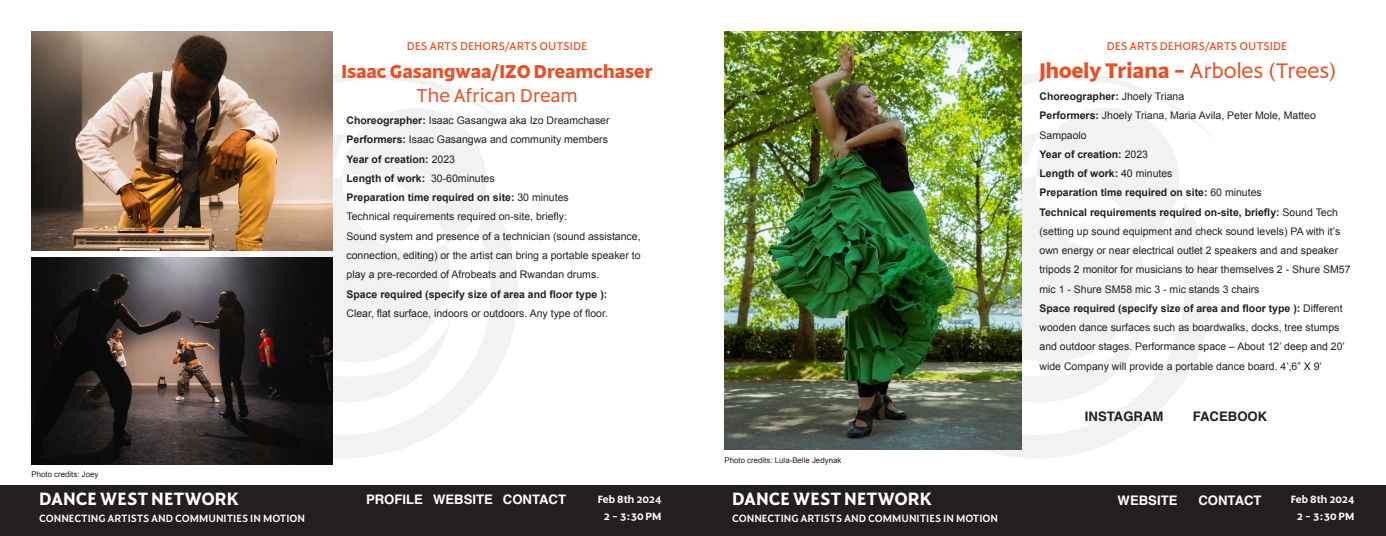
<style>
.page{position:relative;width:1386px;height:536px;background:#fff}
.page>*{position:absolute;margin:0;border:0;box-sizing:border-box;transform-origin:0 0}
.t1{font:300 22.75px "Harmonique";color:#e95123}
.t2{font:700 20.12px "Harmonique";color:#e95123}
.t3{font:300 20.12px "Harmonique";color:#e95123}
.t4{font:600 19.25px "Harmonique";color:#fff}
.t5{font:700 13.12px "Helvetica";color:#fff}
.t6{font:700 13.12px "Helvetica";color:#231f20}
.t7{font:12.25px "Harmonique";color:#e95123}
.t8{font:500 11.38px "Harmonique";color:#fff}
.t9{font:600 11.38px/17.5px "Harmonique";color:#fff;text-align:center}
.t10{font:10.5px/19.2px "Arial";color:#231f20}
.t11{font:700 10.5px "Arial";color:#231f20}
.t12{font:7.88px "Arial";color:#231f20}
.s1{font-weight:700}
.s2{font-weight:400}
</style>
<div class="page">
<div style="left:693px;top:485px;width:693px;height:51px;background:#231f20"></div>
<svg style="left:112px;top:72px;width:406px;height:393px"></svg>
<svg style="left:334px;top:99px;width:161px;height:161px"></svg>
<svg style="left:805px;top:72px;width:406px;height:386px"></svg>
<svg style="left:1027px;top:99px;width:161px;height:161px"></svg>
<div style="left:0;top:485px;width:693px;height:51px;background:#231f20"></div>
<img style="left:32px;top:32px;width:301px;height:218px">
<img style="left:32px;top:258px;width:301px;height:206px">
<img style="left:724px;top:32px;width:298px;height:417px">
<p class="t7" style="left:407px;top:40px;width:182px">DES ARTS DEHORS/ARTS OUTSIDE</p>
<p class="t2" style="left:341px;top:61px;width:313px">Isaac Gasangwaa/IZO Dreamchaser</p>
<p class="t3" style="left:416px;top:86px;width:163px">The African Dream</p>
<p class="t10" style="left:346px;top:111px;width:265px"><span class="s1">Choreographer:</span> Isaac Gasangwa aka Izo Dreamchaser</p>
<p class="t10" style="left:346px;top:130px;width:263px"><span class="s1">Performers:</span> Isaac Gasangwa and community members</p>
<p class="t11" style="left:346px;top:152px;width:110px">Year of creation: <span class="s2">2023</span></p>
<p class="t11" style="left:346px;top:171px;width:150px">Length of work: <span class="s2">30-60minutes</span></p>
<p class="t11" style="left:346px;top:190px;width:224px">Preparation time required on site: <span class="s2">30 minutes</span></p>
<p class="t10" style="left:346px;top:207px;width:222px">Technical requirements required on-site, briefly:</p>
<p class="t10" style="left:346px;top:226px;width:296px;text-align:justify">Sound system and presence of a technician (sound assistance, connection, editing) or the artist can bring a portable speaker to play a pre-recorded of Afrobeats and Rwandan drums.</p>
<p class="t11" style="left:346px;top:287px;width:262px">Space required (specify size of area and floor type ):</p>
<p class="t10" style="left:346px;top:303px;width:263px">Clear, flat surface, indoors or outdoors. Any type of floor.</p>
<p class="t12" style="left:32px;top:468px;width:68px">Photo credits: Joey</p>
<h3 class="t4" style="left:39px;top:489px;width:202px">DANCE WEST NETWORK</h3>
<p class="t8" style="left:39px;top:513px;width:268px">CONNECTING ARTISTS AND COMMUNITIES IN MOTION</p>
<p class="t5" style="left:366px;top:491px;width:58px">PROFILE</p>
<p class="t5" style="left:433px;top:491px;width:61px">WEBSITE</p>
<p class="t5" style="left:503px;top:491px;width:65px">CONTACT</p>
<p class="t9" style="left:598px;top:490px;width:65px">Feb 8th 2024<br>2 - 3:30 PM</p>
<p class="t12" style="left:724px;top:455px;width:118px">Photo credits: Lula-Belle Jedynak</p>
<h3 class="t4" style="left:732px;top:489px;width:202px">DANCE WEST NETWORK</h3>
<p class="t8" style="left:732px;top:513px;width:268px">CONNECTING ARTISTS AND COMMUNITIES IN MOTION</p>
<p class="t7" style="left:1107px;top:40px;width:182px">DES ARTS DEHORS/ARTS OUTSIDE</p>
<p class="t1" style="left:1040px;top:59px;width:299px"><span class="s1">Jhoely Triana -</span> Arboles (Trees)</p>
<p class="t11" style="left:1039px;top:89px;width:146px">Choreographer: <span class="s2">Jhoely Triana</span></p>
<p class="t10" style="left:1039px;top:106px;width:278px"><span class="s1">Performers:</span> Jhoely Triana, Maria Avila, Peter Mole, Matteo<br>Sampaolo</p>
<p class="t11" style="left:1039px;top:147px;width:110px">Year of creation: <span class="s2">2023</span></p>
<p class="t11" style="left:1039px;top:166px;width:135px">Length of work: <span class="s2">40 minutes</span></p>
<p class="t11" style="left:1039px;top:186px;width:224px">Preparation time required on site: <span class="s2">60 minutes</span></p>
<p class="t10" style="left:1039px;top:202px;width:313px"><span class="s1">Technical requirements required on-site, briefly:</span> Sound Tech (setting up sound equipment and check sound levels) PA with it’s own energy or near electrical outlet 2 speakers and and speaker tripods 2 monitor for musicians to hear themselves 2 - Shure SM57 mic 1 - Shure SM58 mic 3 - mic stands 3 chairs</p>
<p class="t10" style="left:1039px;top:298px;width:307px"><span class="s1">Space required (specify size of area and floor type ):</span> Different wooden dance surfaces such as boardwalks, docks, tree stumps and outdoor stages. Performance space – About 12’ deep and 20’ wide Company will provide a portable dance board. 4’,6” X 9’</p>
<p class="t6" style="left:1085px;top:408px;width:80px">INSTAGRAM</p>
<p class="t6" style="left:1193px;top:408px;width:76px">FACEBOOK</p>
<p class="t5" style="left:1118px;top:492px;width:61px">WEBSITE</p>
<p class="t5" style="left:1198px;top:492px;width:65px">CONTACT</p>
<p class="t9" style="left:1291px;top:490px;width:65px">Feb 8th 2024<br>2 - 3:30 PM</p>
</div>
